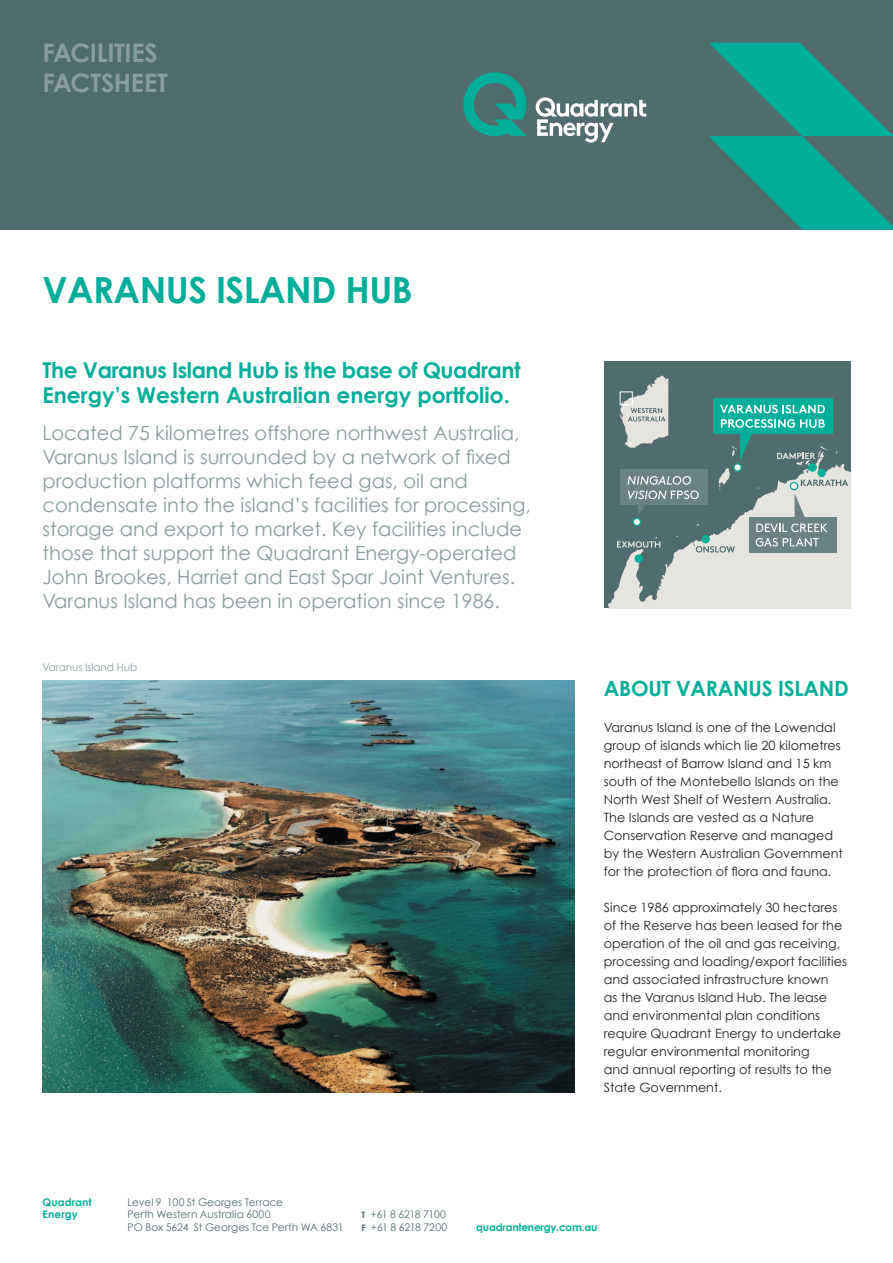
<style>
.page{position:relative;width:893px;height:1263px;background:#fff}
.page>*{position:absolute;margin:0;border:0;box-sizing:border-box;transform-origin:0 0}
.t1{font:700 36px "Century Gothic";letter-spacing:-.015em;color:#00ae9a}
.t2{font:700 25.5px "Century Gothic";letter-spacing:-.015em;color:#8a9c9f}
.t3{font:700 21.75px/25.5px "Century Gothic";color:#00ae9a}
.t4{font:700 21px "Century Gothic";letter-spacing:-.01em;color:#00ae9a}
.t5{font:19.5px/24px "Century Gothic";color:#8a9c9f}
.t6{font:12.75px/18px "Century Gothic";color:#231f20}
.t7{font:10.5px "Century Gothic";color:#516c6f}
.t8{font:700 10.5px "Century Gothic";letter-spacing:-.02em;color:#00ae9a}
.t9{font:10.5px "Century Gothic";letter-spacing:-.01em;color:#8a9c9f}
.t10{font:700 10.5px/12.8px "Century Gothic";letter-spacing:.005em;color:#00ae9a}
.t11{font:10.5px "Century Gothic";letter-spacing:-.035em;color:#516c6f}
.s1{font-weight:700;font-size:9px}
</style>
<div class="page">
<div style="left:0;top:0;width:893px;height:230px;background:#516c6f"></div>
<svg style="left:709px;top:43px;width:184px;height:187px"></svg>
<svg style="left:536px;top:97px;width:110px;height:46px"></svg>
<svg style="left:463px;top:72px;width:64px;height:64px"></svg>
<img style="left:43px;top:680px;width:531px;height:413px">
<div style="left:604px;top:361px;width:246px;height:247px;background:#516c6f"></div>
<svg style="left:608px;top:375px;width:242px;height:233px"></svg>
<div style="left:620px;top:391px;width:13px;height:14px;border:1px solid #fff"></div>
<p class="t2" style="left:43px;top:36px;width:117px">FACILITIES</p>
<p class="t2" style="left:43px;top:66px;width:127px">FACTSHEET</p>
<p class="t1" style="left:43px;top:268px;width:372px">VARANUS ISLAND HUB</p>
<p class="t3" style="left:43px;top:357px;width:480px">The Varanus Island Hub is the base of Quadrant<br>Energy’s Western Australian energy portfolio.</p>
<p class="t5" style="left:43px;top:421px;width:490px">Located 75 kilometres offshore northwest Australia, Varanus Island is surrounded by a network of fixed production platforms which feed gas, oil and condensate into the island’s facilities for processing, storage and export to market. Key facilities include those that support the Quadrant Energy-operated John Brookes, Harriet and East Spar Joint Ventures.<br>Varanus Island has been in operation since 1986.</p>
<p class="t9" style="left:43px;top:661px;width:96px">Varanus Island Hub</p>
<p class="t4" style="left:604px;top:675px;width:247px">ABOUT VARANUS ISLAND</p>
<p class="t6" style="left:604px;top:718px;width:241px">Varanus Island is one of the Lowendal group of islands which lie 20 kilometres northeast of Barrow Island and 15 km south of the Montebello Islands on the North West Shelf of Western Australia.<br>The Islands are vested as a Nature Conservation Reserve and managed by the Western Australian Government for the protection of flora and fauna.</p>
<p class="t6" style="left:604px;top:898px;width:245px">Since 1986 approximately 30 hectares of the Reserve has been leased for the operation of the oil and gas receiving, processing and loading/export facilities and associated infrastructure known<br>as the Varanus Island Hub. The lease and environmental plan conditions require Quadrant Energy to undertake regular environmental monitoring<br>and annual reporting of results to the State Government.</p>
<p class="t10" style="left:43px;top:1195px;width:51px">Quadrant<br>Energy</p>
<p class="t7" style="left:128px;top:1195px;width:157px">Level 9 100 St Georges Terrace</p>
<p class="t7" style="left:128px;top:1208px;width:145px">Perth Western Australia 6000</p>
<p class="t7" style="left:128px;top:1221px;width:218px">PO Box 5624 St Georges Tce Perth WA 6831</p>
<p class="t11" style="left:361px;top:1208px;width:86px"><span class="s1">T</span> +61 8 6218 7100</p>
<p class="t7" style="left:361px;top:1221px;width:87px"><span class="s1">F</span> +61 8 6218 7200</p>
<p class="t8" style="left:476px;top:1221px;width:123px">quadrantenergy.com.au</p>
</div>
